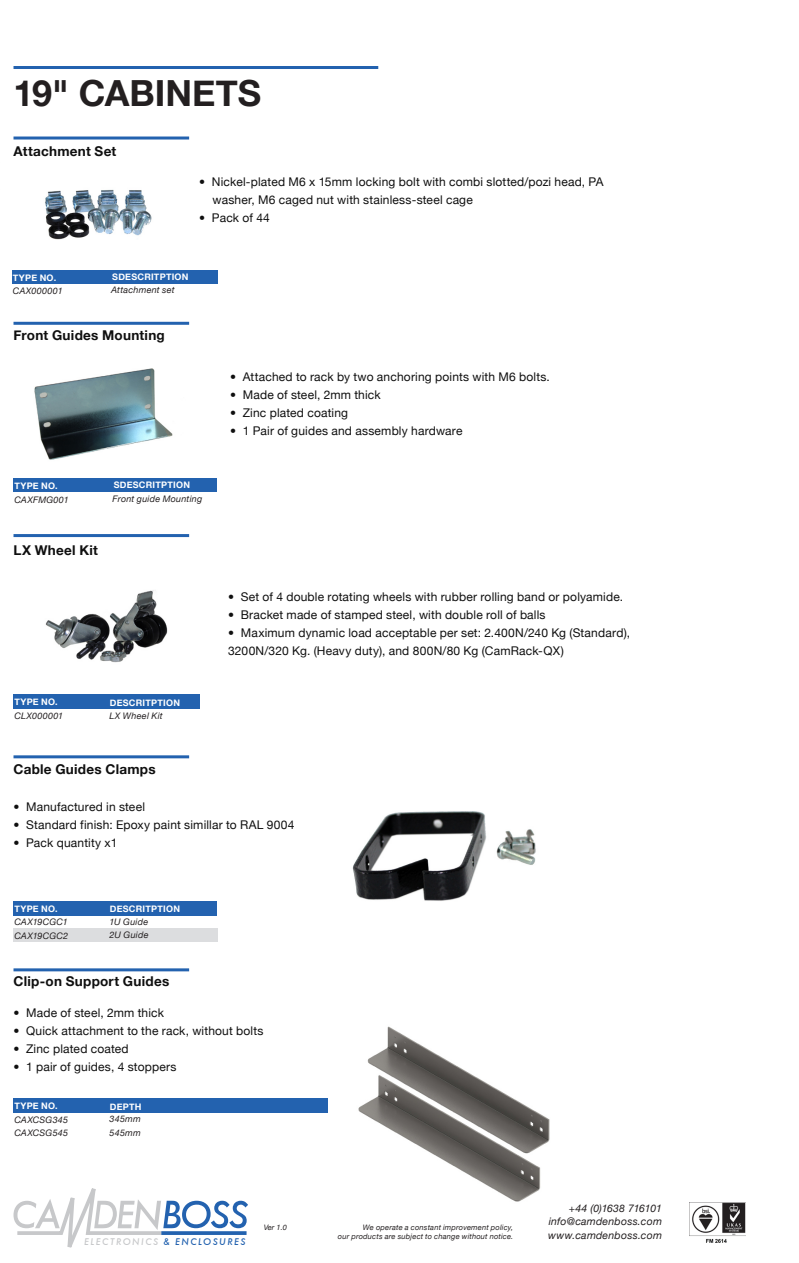
<style>
.page{position:relative;width:799px;height:1263px;background:#fff}
.page>*{position:absolute;margin:0;border:0;box-sizing:border-box;transform-origin:0 0}
.t1{font:700 36px "Helvetica Neue";color:#231f20}
.t2{font:700 13.5px "Helvetica Neue";letter-spacing:.02em;color:#0f0f0f}
.t3{font:12px/18px "Helvetica Neue";letter-spacing:.015em;color:#0f0f0f}
.t4{font:italic 10.5px "Helvetica Neue";letter-spacing:.02em;color:#231f20}
.t5{font:italic 10.5px "Helvetica Neue";letter-spacing:-.02em;color:#231f20}
.t6{font:italic 9px "Helvetica Neue";letter-spacing:.025em;color:#231f20}
.t7{font:700 9px "Helvetica Neue";letter-spacing:.035em;color:#fff}
.t8{font:italic 500 9px "Futura";letter-spacing:.17em;color:#c7c8ca}
.t9{font:italic 7.5px "Helvetica Neue";letter-spacing:.025em;color:#231f20}
.s1{color:#2362af}
</style>
<div class="page">
<hr style="left:14px;top:66px;width:364px;height:3px;background:#2362af">
<svg style="left:13px;top:1188px;width:235px;height:60px"></svg>
<img style="left:689px;top:1202px;width:56px;height:40px">
<div style="left:14px;top:928px;width:204px;height:13px;background:#dcdddf"></div>
<hr style="left:14px;top:137px;width:175px;height:3px;background:#2362af">
<div style="left:12px;top:270px;width:205px;height:14px;background:#2362af"></div>
<img style="left:45px;top:189px;width:107px;height:51px">
<hr style="left:14px;top:534px;width:175px;height:3px;background:#2362af">
<div style="left:14px;top:694px;width:186px;height:15px;background:#2362af"></div>
<hr style="left:14px;top:322px;width:175px;height:3px;background:#2362af">
<hr style="left:14px;top:755px;width:175px;height:3px;background:#2362af">
<hr style="left:14px;top:968px;width:175px;height:3px;background:#2362af">
<img style="left:352px;top:811px;width:184px;height:90px">
<div style="left:14px;top:901px;width:203px;height:14px;background:#2362af"></div>
<div style="left:14px;top:478px;width:202px;height:14px;background:#2362af"></div>
<div style="left:14px;top:1098px;width:314px;height:15px;background:#2362af"></div>
<img style="left:34px;top:368px;width:139px;height:92px">
<img style="left:45px;top:590px;width:123px;height:73px">
<img style="left:358px;top:1026px;width:192px;height:176px">
<p class="t1" style="left:14px;top:71px;width:249px">19" CABINETS</p>
<p class="t2" style="left:14px;top:143px;width:104px">ATTACHMENT SET</p>
<p class="t3" style="left:199px;top:173px;width:406px">• Nickel-plated M6 x 15mm locking bolt with combi slotted/pozi head, PA</p>
<p class="t3" style="left:212px;top:191px;width:262px">washer, M6 caged nut with stainless-steel cage</p>
<p class="t3" style="left:199px;top:209px;width:72px">• Pack of 44</p>
<p class="t7" style="left:112px;top:271px;width:21px">SDESC</p>
<p class="t7" style="left:144px;top:271px;width:44px">RITPTION</p>
<p class="t7" style="left:13px;top:272px;width:45px">TYPE NO.</p>
<p class="t6" style="left:13px;top:286px;width:51px">CAX000001</p>
<p class="t6" style="left:111px;top:285px;width:65px">Attachment set</p>
<p class="t2" style="left:14px;top:327px;width:153px">FRONT GUIDES MOUNTING</p>
<p class="t3" style="left:230px;top:368px;width:321px">• Attached to rack by two anchoring points with M6 bolts.</p>
<p class="t3" style="left:230px;top:386px;width:152px">• Made of steel, 2mm thick</p>
<p class="t3" style="left:230px;top:404px;width:119px">• Zinc plated coating</p>
<p class="t3" style="left:230px;top:422px;width:234px">• 1 Pair of guides and assembly hardware</p>
<p class="t7" style="left:114px;top:479px;width:21px">SDESC</p>
<p class="t7" style="left:146px;top:479px;width:44px">RITPTION</p>
<p class="t7" style="left:14px;top:480px;width:45px">TYPE NO.</p>
<p class="t6" style="left:14px;top:494px;width:56px">CAXFMG001</p>
<p class="t6" style="left:112px;top:493px;width:91px">Front guide Mounting</p>
<p class="t2" style="left:14px;top:541px;width:86px">LX WHEEL KIT</p>
<p class="t7" style="left:14px;top:696px;width:45px">TYPE NO.</p>
<p class="t6" style="left:14px;top:710px;width:50px">CLX000001</p>
<p class="t7" style="left:110px;top:697px;width:14px">DESC</p>
<p class="t7" style="left:136px;top:697px;width:44px">RITPTION</p>
<p class="t6" style="left:110px;top:710px;width:55px">LX Wheel Kit</p>
<p class="t2" style="left:14px;top:761px;width:144px">CABLE GUIDES CLAMPS</p>
<p class="t3" style="left:228px;top:587px;width:396px">• Set of 4 double rotating wheels with rubber rolling band or polyamide.</p>
<p class="t3" style="left:228px;top:605px;width:319px">• Bracket made of stamped steel, with double roll of balls</p>
<p class="t3" style="left:228px;top:623px;width:403px">• Maximum dynamic load acceptable per set: 2.400N/240 Kg (Standard),<br>3200N/320 Kg. (Heavy duty), and 800N/80 Kg (CamRack-QX)</p>
<p class="t3" style="left:14px;top:798px;width:133px">• Manufactured in steel</p>
<p class="t3" style="left:14px;top:816px;width:282px">• Standard finish: Epoxy paint simillar to RAL 9004</p>
<p class="t3" style="left:14px;top:834px;width:105px">• Pack quantity x1</p>
<p class="t7" style="left:14px;top:903px;width:45px">TYPE NO.</p>
<p class="t6" style="left:14px;top:916px;width:55px">CAX19CGC1</p>
<p class="t6" style="left:14px;top:930px;width:55px">CAX19CGC2</p>
<p class="t7" style="left:110px;top:903px;width:14px">DESC</p>
<p class="t7" style="left:136px;top:903px;width:44px">RITPTION</p>
<p class="t6" style="left:110px;top:916px;width:40px">1U Guide</p>
<p class="t6" style="left:110px;top:930px;width:40px">2U Guide</p>
<p class="t2" style="left:14px;top:973px;width:157px">CLIP-ON SUPPORT GUIDES</p>
<p class="t3" style="left:14px;top:1003px;width:152px">• Made of steel, 2mm thick</p>
<p class="t3" style="left:14px;top:1021px;width:251px">• Quick attachment to the rack, without bolts</p>
<p class="t3" style="left:14px;top:1039px;width:117px">• Zinc plated coated</p>
<p class="t3" style="left:14px;top:1057px;width:164px">• 1 pair of guides, 4 stoppers</p>
<p class="t7" style="left:14px;top:1100px;width:45px">TYPE NO.</p>
<p class="t6" style="left:14px;top:1114px;width:55px">CAXCSG345</p>
<p class="t6" style="left:14px;top:1127px;width:55px">CAXCSG545</p>
<p class="t7" style="left:110px;top:1101px;width:33px">DEPTH</p>
<p class="t6" style="left:110px;top:1114px;width:33px">345mm</p>
<p class="t6" style="left:110px;top:1127px;width:33px">545mm</p>
<p class="t8" style="left:84px;top:1235px;width:163px">ELECTRONICS <span class="s1">&amp; ENCLOSURES</span></p>
<p class="t9" style="left:264px;top:1223px;width:25px">Ver 1.0</p>
<p class="t9" style="left:363px;top:1223px;width:152px">We operate a constant improvement policy,</p>
<p class="t9" style="left:338px;top:1232px;width:177px">our products are subject to change without notice.</p>
<p class="t5" style="left:568px;top:1202px;width:95px">+44 (0)1638 716101</p>
<p class="t4" style="left:548px;top:1215px;width:115px">info@camdenboss.com</p>
<p class="t4" style="left:548px;top:1229px;width:115px">www.camdenboss.com</p>
</div>
